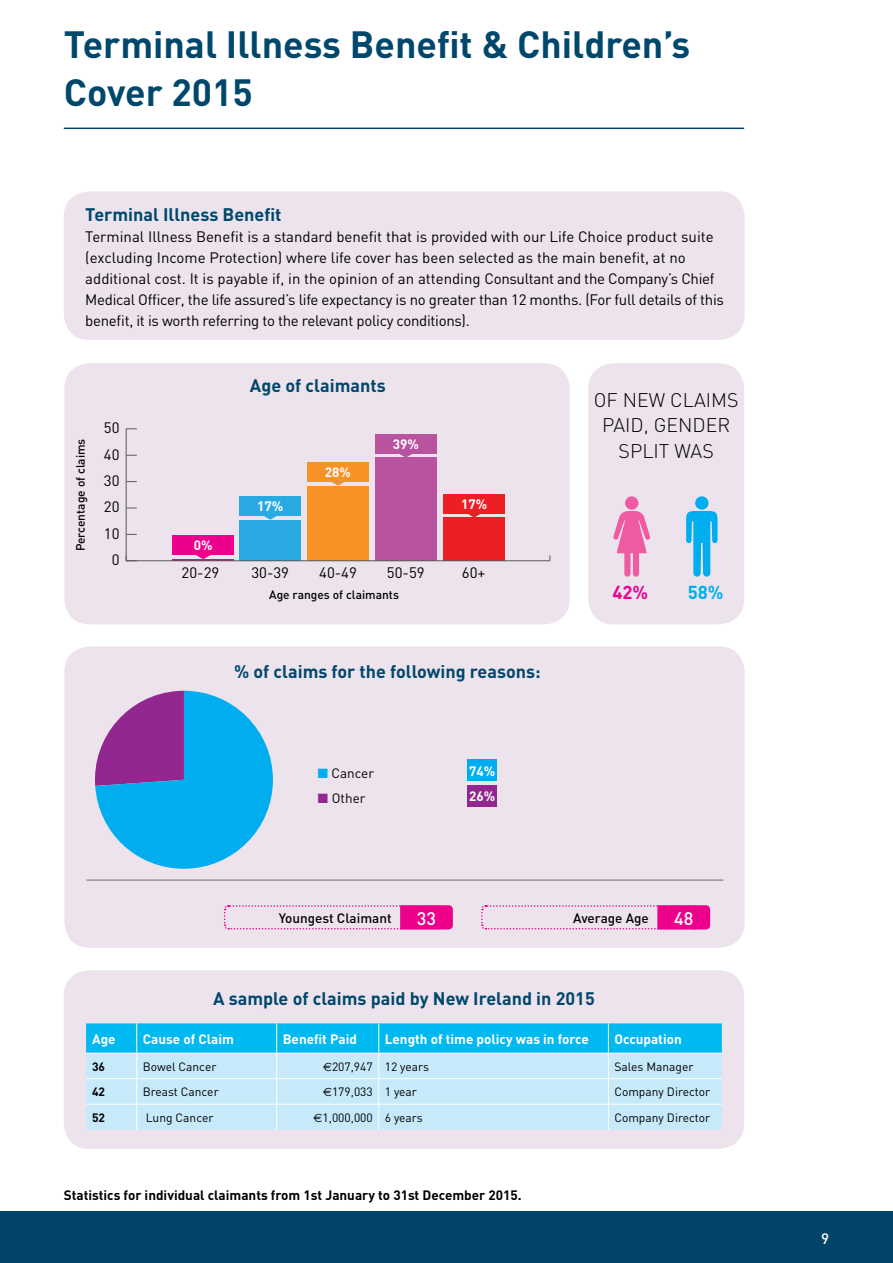
<style>
.page{position:relative;width:893px;height:1263px;background:#fff}
.page>*{position:absolute;margin:0;border:0;box-sizing:border-box;transform-origin:0 0}
.t1{font:700 37.5px/48px "DIN";color:#00476c}
.t2{font:300 19.5px/25.5px "DIN";color:#000}
.t3{font:700 18.45px "DIN";color:#ec008c}
.t4{font:700 18.45px "DIN";color:#00aeef}
.t5{font:700 18px "DIN";color:#00476c}
.t6{font:500 18px "DIN";color:#fff}
.t7{font:15px/21px "DIN";letter-spacing:-.01em;color:#000}
.t8{font:500 15px "DIN";color:#fff}
.t9{font:700 13.5px "DIN";color:#fff}
.t10{font:700 13.5px "DIN";color:#000}
.t11{font:500 13.5px "DIN";color:#000}
.t12{font:13.5px "DIN";color:#000}
.t13{font:12px "DIN";color:#000}
.t14{font:500 12px "DIN";color:#000}
.t15{font:700 12px "DIN";color:#000}
.s1{color:#00aeef}
.s2{color:#92278f}
.s3{font-family:"Euro Sans"}
</style>
<div class="page">
<div style="left:0;top:1212px;width:893px;height:51px;background:#00446a"></div>
<hr style="left:64px;top:128px;width:680px;height:1px;background:#00446a">
<div style="left:64px;top:363px;width:506px;height:261px;background:#ede3ec;border-radius:26px"></div>
<div style="left:64px;top:191px;width:681px;height:149px;background:#ede3ec;border-radius:26px"></div>
<div style="left:64px;top:970px;width:680px;height:179px;background:#ede3ec;border-radius:26px"></div>
<div style="left:588px;top:363px;width:156px;height:261px;background:#ede3ec;border-radius:26px"></div>
<div style="left:695px;top:496px;width:13px;height:14px;background:#00aeef;border-radius:50%"></div>
<svg style="left:686px;top:511px;width:31px;height:66px"></svg>
<div style="left:625px;top:496px;width:13px;height:14px;background:#ef5ba1;border-radius:50%"></div>
<svg style="left:613px;top:511px;width:37px;height:66px"></svg>
<svg style="left:86px;top:1023px;width:636px;height:107px;background:#93ddf8"></svg>
<hr style="left:126px;top:429px;width:1px;height:132px;background:#58595b">
<div style="left:443px;top:517px;width:61px;height:44px;background:#ed1f24"></div>
<div style="left:375px;top:458px;width:61px;height:103px;background:#b9529f"></div>
<div style="left:307px;top:486px;width:62px;height:75px;background:#f79225"></div>
<div style="left:240px;top:520px;width:61px;height:41px;background:#29aae2"></div>
<hr style="left:173px;top:559px;width:61px;height:2px;background:#ec008c">
<hr style="left:126px;top:560px;width:424px;height:1px;background:#58595b">
<svg style="left:126px;top:555px;width:11px;height:6px"></svg>
<div style="left:173px;top:536px;width:61px;height:19px;background:#ec008c"></div>
<svg style="left:196px;top:555px;width:15px;height:4px"></svg>
<div style="left:240px;top:496px;width:61px;height:19px;background:#29aae2"></div>
<svg style="left:263px;top:515px;width:15px;height:5px"></svg>
<div style="left:307px;top:462px;width:62px;height:19px;background:#f79225"></div>
<svg style="left:331px;top:481px;width:14px;height:5px"></svg>
<div style="left:375px;top:434px;width:61px;height:19px;background:#b9529f"></div>
<svg style="left:398px;top:453px;width:15px;height:5px"></svg>
<div style="left:444px;top:494px;width:61px;height:19px;background:#ed1f24"></div>
<svg style="left:467px;top:513px;width:14px;height:4px"></svg>
<div style="left:64px;top:646px;width:681px;height:302px;background:#ede3ec;border-radius:26px"></div>
<div style="left:467px;top:759px;width:30px;height:22px;background:#00aeef"></div>
<div style="left:467px;top:785px;width:30px;height:21px;background:#92278f"></div>
<svg style="left:95px;top:691px;width:178px;height:178px"></svg>
<svg style="left:481px;top:905px;width:229px;height:25px"></svg>
<svg style="left:224px;top:905px;width:229px;height:25px"></svg>
<hr style="left:87px;top:879px;width:636px;height:2px;background:#939598">
<h1 class="t1" style="left:64px;top:19px;width:628px">Terminal Illness Benefit &amp; Children’s<br>Cover 2015</h1>
<p class="t5" style="left:85px;top:202px;width:198px">Terminal Illness Benefit</p>
<p class="t7" style="left:85px;top:225px;width:640px">Terminal Illness Benefit is a standard benefit that is provided with our Life Choice product suite (excluding Income Protection) where life cover has been selected as the main benefit, at no additional cost. It is payable if, in the opinion of an attending Consultant and the Company’s Chief Medical Officer, the life assured’s life expectancy is no greater than 12 months. (For full details of this benefit, it is worth referring to the relevant policy conditions).</p>
<p class="t14" style="left:73px;top:551px;width:114px;rotate:-90deg">Percentage of claims</p>
<p class="t7" style="left:104px;top:417px;width:17px">50</p>
<p class="t7" style="left:104px;top:443px;width:17px">40</p>
<p class="t7" style="left:104px;top:470px;width:17px">30</p>
<p class="t7" style="left:104px;top:496px;width:17px">20</p>
<p class="t7" style="left:104px;top:523px;width:17px">10</p>
<p class="t7" style="left:112px;top:549px;width:9px">0</p>
<p class="t9" style="left:194px;top:536px;width:20px">0%</p>
<p class="t5" style="left:250px;top:374px;width:137px">Age of claimants</p>
<p class="t9" style="left:257px;top:497px;width:28px">17%</p>
<p class="t9" style="left:325px;top:463px;width:28px">28%</p>
<p class="t9" style="left:393px;top:435px;width:28px">39%</p>
<p class="t9" style="left:461px;top:495px;width:28px">17%</p>
<p class="t7" style="left:182px;top:562px;width:39px">20-29</p>
<p class="t7" style="left:251px;top:562px;width:39px">30-39</p>
<p class="t14" style="left:269px;top:587px;width:131px">Age ranges of claimants</p>
<p class="t7" style="left:319px;top:562px;width:39px">40-49</p>
<p class="t7" style="left:387px;top:562px;width:39px">50-59</p>
<p class="t7" style="left:462px;top:562px;width:25px">60+</p>
<p class="t5" style="left:234px;top:660px;width:308px">% of claims for the following reasons:</p>
<p class="t12" style="left:318px;top:764px;width:58px"><span class="s1">■</span> Cancer</p>
<p class="t9" style="left:469px;top:762px;width:28px">74%</p>
<p class="t12" style="left:318px;top:790px;width:49px"><span class="s2">■</span> Other</p>
<p class="t9" style="left:469px;top:787px;width:28px">26%</p>
<h2 class="t2" style="left:594px;top:387px;width:44px">OF NEW</h2>
<h2 class="t2" style="left:670px;top:387px;width:70px">CLAIMS</h2>
<h2 class="t2" style="left:602px;top:412px;width:11px">PAID</h2>
<h2 class="t2" style="left:619px;top:412px;width:113px;text-indent:25px">, GEN DER<br>SPLIT WAS</h2>
<p class="t3" style="left:612px;top:580px;width:37px">42%</p>
<p class="t4" style="left:688px;top:580px;width:37px">58%</p>
<p class="t11" style="left:279px;top:909px;width:114px">Youngest Claimant</p>
<p class="t6" style="left:417px;top:907px;width:21px">33</p>
<p class="t11" style="left:573px;top:909px;width:77px">Average Age</p>
<p class="t6" style="left:674px;top:907px;width:21px">48</p>
<p class="t5" style="left:213px;top:987px;width:383px">A sample of claims paid by New Ireland in 2015</p>
<p class="t9" style="left:92px;top:1030px;width:25px">Age</p>
<p class="t9" style="left:143px;top:1030px;width:93px">Cause of Claim</p>
<p class="t9" style="left:283px;top:1030px;width:76px">Benefit Paid</p>
<p class="t9" style="left:385px;top:1030px;width:206px">Length of time policy was in force</p>
<p class="t9" style="left:614px;top:1030px;width:69px">Occupation</p>
<p class="t15" style="left:92px;top:1059px;width:15px">36</p>
<p class="t13" style="left:143px;top:1059px;width:75px">Bowel Cancer</p>
<p class="t13" style="left:323px;top:1059px;width:108px"><span class="s3">E</span>207,947 12 years</p>
<p class="t13" style="left:614px;top:1059px;width:81px">Sales Manager</p>
<p class="t15" style="left:92px;top:1084px;width:15px">42</p>
<p class="t13" style="left:143px;top:1084px;width:77px">Breast Cancer</p>
<p class="t13" style="left:323px;top:1084px;width:95px"><span class="s3">E</span>179,033 1 year</p>
<p class="t13" style="left:614px;top:1084px;width:97px">Company Director</p>
<p class="t15" style="left:92px;top:1110px;width:15px">52</p>
<p class="t13" style="left:146px;top:1110px;width:69px">Lung Cancer</p>
<p class="t13" style="left:314px;top:1110px;width:111px"><span class="s3">E</span>1,000,000 6 years</p>
<p class="t13" style="left:614px;top:1110px;width:97px">Company Director</p>
<p class="t10" style="left:64px;top:1186px;width:459px">Statistics for individual claimants from 1st January to 31st December 2015.</p>
<p class="t8" style="left:821px;top:1229px;width:9px">9</p>
</div>
